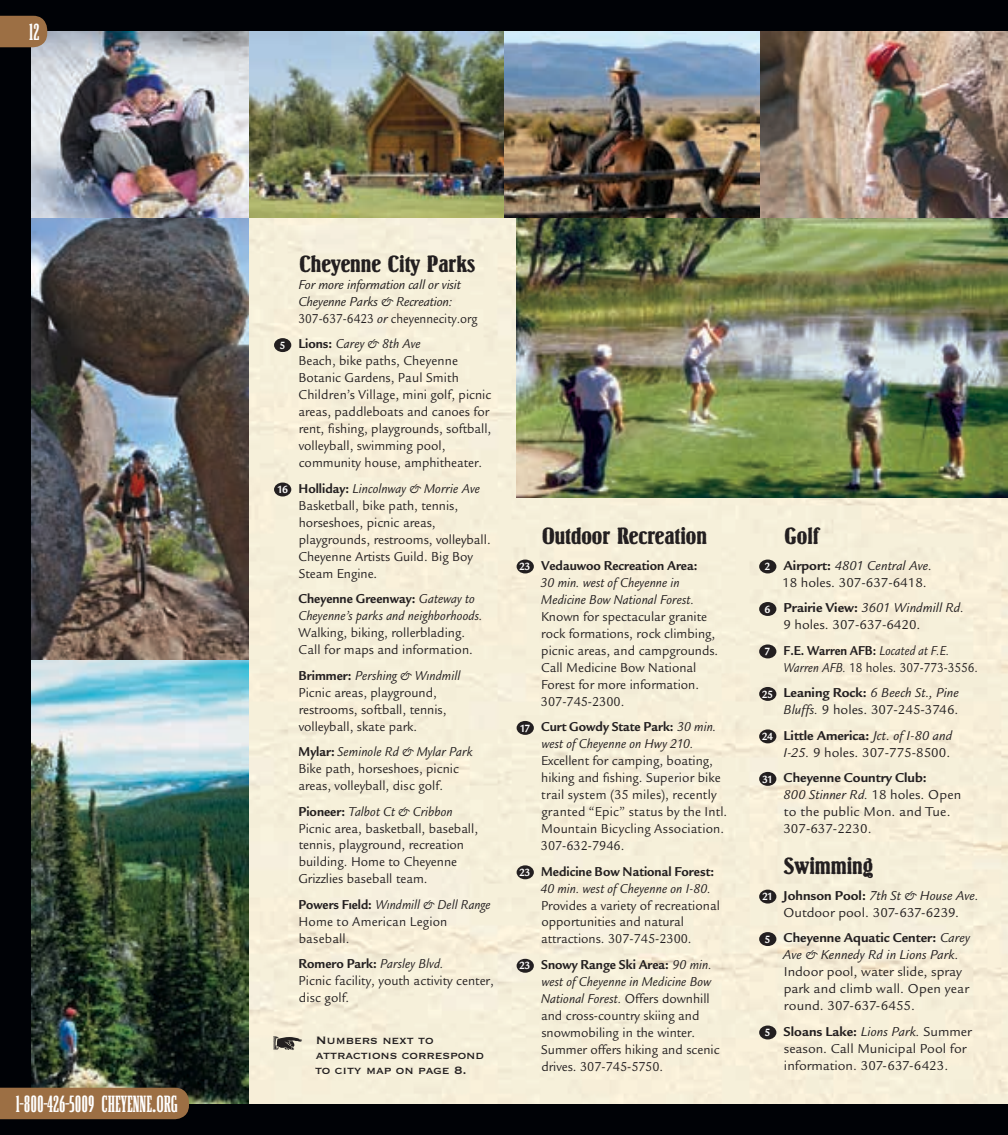
<style>
.page{position:relative;width:1008px;height:1135px;background:#fff}
.page>*{position:absolute;margin:0;border:0;box-sizing:border-box;transform-origin:0 0}
.t1{font:24.5px "Springfield Ant D";color:#231f20}
.t2{font:700 24.5px "Beton Com D";color:#fff}
.t3{font:14px/17px "Legacy San ITC";color:#231f20;scale:.95 1}
.t4{font:14px/17px "Legacy San ITC";color:#231f20}
.t5{font:italic 14px/17px "Legacy San ITC";letter-spacing:.005em;color:#231f20;scale:.95 1}
.t6{font:italic 14px/17px "Legacy San ITC";letter-spacing:.005em;color:#231f20}
.t7{font:italic 14px/17px "Legacy San ITC";letter-spacing:.005em;color:#231f20;scale:.89 1}
.t8{font:14px/14.9px "Copperplate Thirty One BC";letter-spacing:-.01em;color:#231f20}
.s1{font-style:normal}
.s2{font-weight:700;font-size:11.38px;color:#fff}
.s3{font-weight:700}
.s4{font-style:italic}
.s5{font-weight:700;font-style:normal}
.s6{font-weight:700;font-style:normal;font-size:11.38px;color:#fff}
</style>
<div class="page">
<div style="left:0;top:0;width:1008px;height:1134px;background:#000206"></div>
<div style="left:249px;top:217px;width:759px;height:885px;background:#f6f0da"></div>
<img style="left:517px;top:217px;width:491px;height:280px">
<img style="left:32px;top:217px;width:217px;height:885px">
<img style="left:32px;top:31px;width:976px;height:186px">
<div style="left:274px;top:338px;width:17px;height:14px;background:#231f20;border-radius:50%"></div>
<div style="left:274px;top:482px;width:17px;height:14px;background:#231f20;border-radius:50%"></div>
<svg style="left:273px;top:1035px;width:29px;height:14px"></svg>
<div style="left:759px;top:559px;width:17px;height:14px;background:#231f20;border-radius:50%"></div>
<div style="left:759px;top:601px;width:17px;height:14px;background:#231f20;border-radius:50%"></div>
<div style="left:759px;top:644px;width:17px;height:14px;background:#231f20;border-radius:50%"></div>
<div style="left:759px;top:686px;width:17px;height:14px;background:#231f20;border-radius:50%"></div>
<div style="left:759px;top:729px;width:17px;height:14px;background:#231f20;border-radius:50%"></div>
<div style="left:759px;top:771px;width:17px;height:14px;background:#231f20;border-radius:50%"></div>
<div style="left:759px;top:889px;width:17px;height:14px;background:#231f20;border-radius:50%"></div>
<div style="left:759px;top:931px;width:17px;height:14px;background:#231f20;border-radius:50%"></div>
<div style="left:759px;top:1025px;width:17px;height:14px;background:#231f20;border-radius:50%"></div>
<div style="left:517px;top:559px;width:17px;height:14px;background:#231f20;border-radius:50%"></div>
<div style="left:517px;top:720px;width:17px;height:14px;background:#231f20;border-radius:50%"></div>
<div style="left:517px;top:865px;width:17px;height:14px;background:#231f20;border-radius:50%"></div>
<div style="left:517px;top:958px;width:17px;height:14px;background:#231f20;border-radius:50%"></div>
<svg style="left:0;top:16px;width:47px;height:31px"></svg>
<div style="left:0;top:1087px;width:189px;height:31px;background:#9c6f44"></div>
<h1 class="t2" style="left:29px;top:19px;width:12px">12</h1>
<h1 class="t2" style="left:16px;top:1090px;width:164px">1-800-426-5009 CHEYENNE.ORG</h1>
<h1 class="t1" style="left:300px;top:251px;width:177px">Cheyenne City Parks</h1>
<p class="t6" style="left:298px;top:276px;width:181px">For more information call or visit<br>Cheyenne Parks &amp; Recreation:<br><span class="s1">307-637-6423</span> or <span class="s1">cheyennecity.org</span></p>
<p class="t3" style="left:299px;top:335px;width:205px;text-indent:-19px"><span class="s2">5</span> <span class="s3">Lions:</span> <span class="s4">Carey &amp; 8th Ave<br></span>Beach, bike paths, Cheyenne<br>Botanic Gardens, Paul Smith<br>Children’s Village, mini golf, picnic areas, paddleboats and canoes for rent, fishing, playgrounds, softball, volleyball, swimming pool, community house, amphitheater.</p>
<p class="t3" style="left:299px;top:480px;width:204px;text-indent:-21px"><span class="s2">16</span> <span class="s3">Holliday:</span> <span class="s4">Lincolnway &amp; Morrie Ave<br></span>Basketball, bike path, tennis, horseshoes, picnic areas, playgrounds, restrooms, volleyball.<br>Cheyenne Artists Guild. Big Boy<br>Steam Engine.</p>
<p class="t5" style="left:298px;top:590px;width:196px"><span class="s5">Cheyenne Greenway:</span> Gateway to<br>Cheyenne’s parks and neighborhoods.</p>
<p class="t3" style="left:298px;top:624px;width:185px">Walking, biking, rollerblading.<br>Call for maps and information.</p>
<p class="t3" style="left:299px;top:666px;width:172px"><span class="s3">Brimmer:</span> <span class="s4">Pershing &amp; Wındmill<br></span>Picnic areas, playground, restrooms, softball, tennis, volleyball, skate park.</p>
<p class="t3" style="left:299px;top:743px;width:185px"><span class="s3">Mylar:</span> <span class="s4">Seminole Rd &amp; Mylar Park<br></span>Bike path, horseshoes, picnic areas, volleyball, disc golf.</p>
<p class="t3" style="left:299px;top:802px;width:191px"><span class="s3">Pioneer:</span> <span class="s4">Talbot Ct &amp; Cribbon<br></span>Picnic area, basketball, baseball, tennis, playground, recreation building. Home to Cheyenne<br>Grizzlies baseball team.</p>
<p class="t3" style="left:299px;top:895px;width:204px"><span class="s3">Powers Fıeld:</span> <span class="s4">Wındmill &amp; Dell Range<br></span>Home to American Legion baseball.</p>
<p class="t3" style="left:299px;top:955px;width:207px"><span class="s3">Romero Park:</span> <span class="s4">Parsley Blvd.<br></span>Picnic facility, youth activity center, disc golf.</p>
<p class="t8" style="left:315px;top:1032px;width:170px">Numbers next to attractions correspond to city map on page 8.</p>
<h1 class="t1" style="left:542px;top:523px;width:167px">Outdoor Recreation</h1>
<p class="t5" style="left:541px;top:557px;width:167px;text-indent:-21px"><span class="s6">23</span> <span class="s5">Vedauwoo Recreation Area:<br></span>30 min. west of Cheyenne in<br>Medicine Bow National Forest.</p>
<p class="t3" style="left:541px;top:607px;width:188px">Known for spectacular granite rock formations, rock climbing, picnic areas, and campgrounds.<br>Call Medicine Bow National<br>Forest for more information.<br>307-745-2300.</p>
<p class="t5" style="left:520px;top:718px;width:208px;text-align:center"><span class="s6">17</span> <span class="s5">Curt Gowdy State Park:</span> 30 min. west of Cheyenne on Hwy 210.</p>
<p class="t3" style="left:541px;top:752px;width:198px">Excellent for camping, boating, hiking and fishing. Superior bike trail system (35 miles), recently granted “Epic” status by the Intl.<br>Mountain Bicycling Association.<br>307-632-7946.</p>
<p class="t5" style="left:519px;top:862px;width:207px;text-align:right"><span class="s6">23</span> <span class="s5">Medicine Bow National Forest:<br></span>40 min. west of Cheyenne on I-80.</p>
<p class="t3" style="left:541px;top:896px;width:190px">Provides a variety of recreational opportunities and natural attractions. 307-745-2300.</p>
<p class="t3" style="left:541px;top:955px;width:189px;text-indent:-22px"><span class="s2">23</span> <span class="s3">Snowy Range Ski Area:</span> <span class="s4">90 min. west of Cheyenne in Medicine Bow<br>National Forest.</span> Offers downhill and cross-country skiing and snowmobiling in the winter.<br>Summer offers hiking and scenic drives. 307-745-5750.</p>
<h1 class="t1" style="left:785px;top:523px;width:36px">Golf</h1>
<p class="t4" style="left:782px;top:556px;width:151px;text-indent:-18px"><span class="s2">2</span> <span class="s3">Airport:</span> <span class="s4">4801 Central Ave.<br></span>18 holes. 307-637-6418.</p>
<p class="t4" style="left:783px;top:599px;width:182px;text-indent:-19px"><span class="s2">6</span> <span class="s3">Prairie View:</span> <span class="s4">3601 Windmill Rd.<br></span>9 holes. 307-637-6420.</p>
<p class="t7" style="left:783px;top:641px;width:220px;text-indent:-19px"><span class="s6">7</span> <span class="s5">F.E. Warren AFB:</span> Located at F.E.<br>Warren AFB. <span class="s1">18 holes. 307-773-3556.</span></p>
<p class="t6" style="left:762px;top:684px;width:199px;text-align:right"><span class="s6">25</span> <span class="s5">Leaning Rock:</span> 6 Beech St., Pine<br>Bluffs. <span class="s1">9 holes. 307-245-3746.</span></p>
<p class="t4" style="left:762px;top:726px;width:192px;text-align:right"><span class="s2">24</span> <span class="s3">Little America:</span> <span class="s4">Jct. of I-80 and<br>I-25.</span> 9 holes. 307-775-8500.</p>
<p class="t4" style="left:783px;top:769px;width:179px;text-indent:-21px"><span class="s2">31</span> <span class="s3">Cheyenne Country Club:<br></span><span class="s4">800 Stinner Rd.</span> 18 holes. Open to the public Mon. and Tue.<br>307-637-2230.</p>
<h1 class="t1" style="left:784px;top:853px;width:91px">Swimming</h1>
<p class="t4" style="left:762px;top:886px;width:218px;text-align:center"><span class="s2">21</span> <span class="s3">Johnson Pool:</span> <span class="s4">7th St &amp; House Ave.<br></span>Outdoor pool. 307-637-6239.</p>
<p class="t6" style="left:764px;top:929px;width:207px;text-align:center"><span class="s6">5</span> <span class="s5">Cheyenne Aquatic Center:</span> Carey<br>Ave &amp; Kennedy Rd in Lions Park.</p>
<p class="t4" style="left:784px;top:963px;width:187px">Indoor pool, water slide, spray park and climb wall. Open year round. 307-637-6455.</p>
<p class="t4" style="left:784px;top:1022px;width:189px;text-indent:-19px"><span class="s2">5</span> <span class="s3">Sloans Lake:</span> <span class="s4">Lions Park.</span> Summer season. Call Municipal Pool for information. 307-637-6423.</p>
</div>
